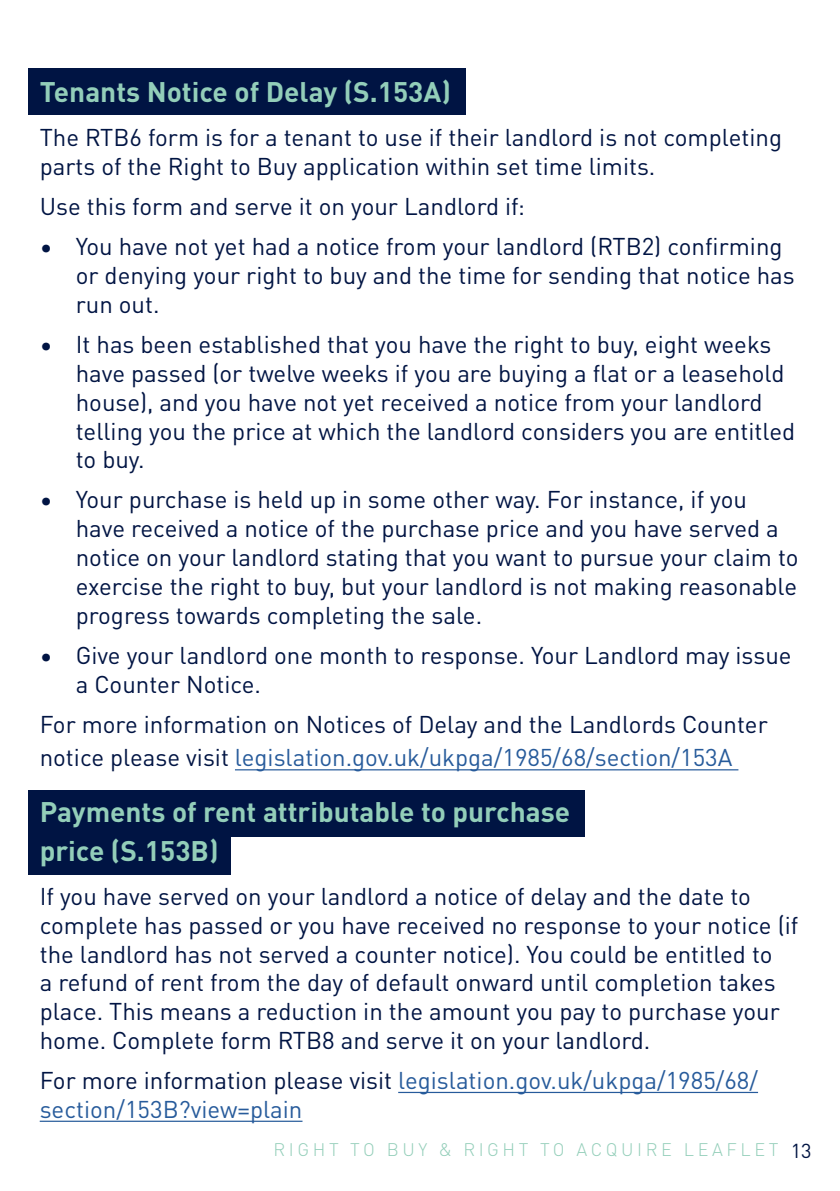
<style>
.page{position:relative;width:840px;height:1191px;background:#fff}
.page>*{position:absolute;margin:0;border:0;box-sizing:border-box;transform-origin:0 0}
.t1{font:700 28px/38.4px "DINOT";color:#93ceb9}
.t2{font:24px/28.8px "DINOT";color:#001443}
.t3{font:24px/28.8px "DINOT";color:#275b9b}
.t4{font:300 18px "DINOT";letter-spacing:.2em;color:#93ceb9}
.s1{color:#275b9b}
.s2{color:#001443}
.s3{font-weight:400;font-size:20px;color:#001443}
</style>
<div class="page">
<div style="left:28px;top:68px;width:437px;height:47px;background:#001443"></div>
<hr style="left:235px;top:769px;width:503px;height:1px;background:#275b9b">
<div style="left:28px;top:828px;width:203px;height:46px;background:#001443"></div>
<div style="left:28px;top:789px;width:556px;height:47px;background:#001443"></div>
<hr style="left:398px;top:1091px;width:359px;height:2px;background:#275b9b">
<hr style="left:40px;top:1120px;width:262px;height:1px;background:#275b9b">
<p class="t1" style="left:40px;top:71px;width:412px">Tenants Notice of Delay (S.153A)</p>
<p class="t2" style="left:40px;top:122px;width:743px">The RTB6 form is for a tenant to use if their landlord is not completing parts of the Right to Buy application within set time limits.</p>
<p class="t2" style="left:40px;top:191px;width:486px">Use this form and serve it on your Landlord if:</p>
<p class="t2" style="left:76px;top:231px;width:720px;text-indent:-36px">• You have not yet had a notice from your landlord (RTB2) confirming or denying your right to buy and the time for sending that notice has run out.</p>
<p class="t2" style="left:76px;top:328px;width:720px;text-indent:-36px">• It has been established that you have the right to buy, eight weeks have passed (or twelve weeks if you are buying a flat or a leasehold house), and you have not yet received a notice from your landlord telling you the price at which the landlord considers you are entitled to buy.</p>
<p class="t2" style="left:76px;top:484px;width:724px;text-indent:-36px">• Your purchase is held up in some other way. For instance, if you have received a notice of the purchase price and you have served a notice on your landlord stating that you want to pursue your claim to exercise the right to buy, but your landlord is not making reasonable progress towards completing the sale.</p>
<p class="t2" style="left:76px;top:639px;width:717px;text-indent:-36px">• Give your landlord one month to response. Your Landlord may issue a Counter Notice.</p>
<p class="t2" style="left:40px;top:706px;width:729px;line-height:33.6px">For more information on Notices of Delay and the Landlords Counter notice please visit <span class="s1">legislation.gov.uk/ukpga/1985/68/section/153A</span></p>
<p class="t1" style="left:40px;top:791px;width:531px">Payments of rent attributable to purchase price (S.153B)</p>
<p class="t2" style="left:40px;top:880px;width:759px">If you have served on your landlord a notice of delay and the date to complete has passed or you have received no response to your notice (if the landlord has not served a counter notice). You could be entitled to<br>a refund of rent from the day of default onward until completion takes place. This means a reduction in the amount you pay to purchase your home. Complete form RTB8 and serve it on your landlord.</p>
<p class="t3" style="left:40px;top:1064px;width:719px"><span class="s2">For more information please visit</span> legislation.gov.uk/ukpga/1985/68/ section/153B?view=plain</p>
<p class="t4" style="left:273px;top:1136px;width:539px">RIGHT TO BUY &amp; RIGHT TO ACQUIRE LEAFLET <span class="s3">13</span></p>
</div>
